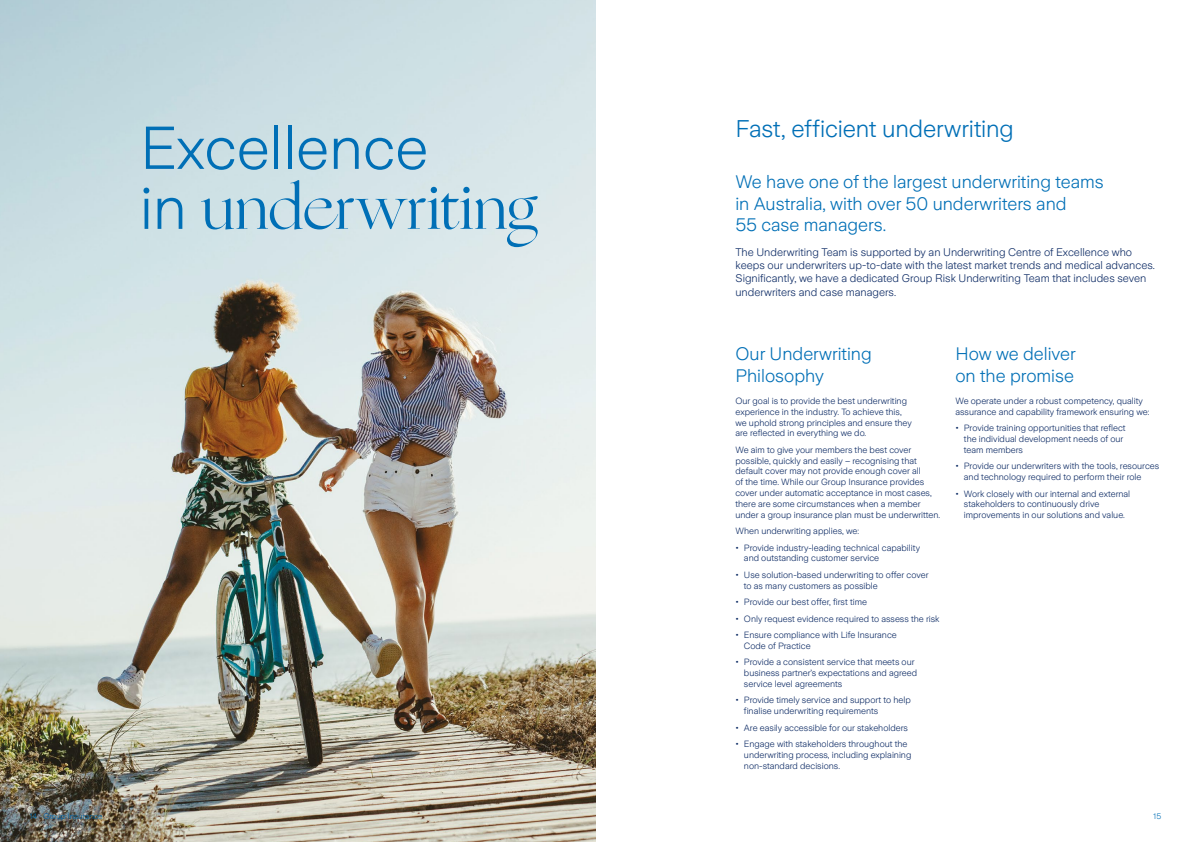
<style>
.page{position:relative;width:1191px;height:842px;background:#fff}
.page>*{position:absolute;margin:0;border:0;box-sizing:border-box;transform-origin:0 0}
.t1{font:60px "Ogg";letter-spacing:.005em;color:#006fb6}
.t2{font:300 60px "Zurich Sans";color:#006fb6}
.t3{font:300 24px "Zurich Sans";letter-spacing:-.01em;color:#006fb6}
.t4{font:300 18px/21.6px "Zurich Sans";color:#006fb6}
.t5{font:300 11px/13.2px "Zurich Sans";color:#0c2a64}
.t6{font:300 9px/10.8px "Zurich Sans";color:#0c2a64}
.t7{font:300 8px "Zurich Sans";color:#006fb6}
.s1{font-family:"Zurich Sans";font-weight:300}
.s2{font-weight:400}
</style>
<div class="page">
<img style="left:0;top:0;width:595px;height:842px">
<h1 class="t2" style="left:140px;top:115px;width:290px">Excellence</h1>
<h1 class="t1" style="left:140px;top:169px;width:399px"><span class="s1">in</span> underwriting</h1>
<h2 class="t3" style="left:735px;top:115px;width:280px">Fast, efficient underwriting</h2>
<h3 class="t4" style="left:735px;top:171px;width:370px">We have one of the largest underwriting teams in Australia, with over 50 underwriters and<br>55 case managers.</h3>
<p class="t5" style="left:735px;top:246px;width:421px">The Underwriting Team is supported by an Underwriting Centre of Excellence who keeps our underwriters up-to-date with the latest market trends and medical advances.<br>Significantly, we have a dedicated Group Risk Underwriting Team that includes seven underwriters and case managers.</p>
<h3 class="t4" style="left:735px;top:343px;width:138px">Our Underwriting<br>Philosophy</h3>
<p class="t6" style="left:735px;top:395px;width:178px">Our goal is to provide the best underwriting experience in the industry. To achieve this, we uphold strong principles and ensure they are reflected in everything we do.</p>
<p class="t6" style="left:735px;top:444px;width:206px">We aim to give your members the best cover possible, quickly and easily – recognising that default cover may not provide enough cover all<br>of the time. While our Group Insurance provides cover under automatic acceptance in most cases, there are some circumstances when a member under a group insurance plan must be underwritten.</p>
<p class="t6" style="left:735px;top:526px;width:125px">When underwriting applies, we:</p>
<p class="t6" style="left:744px;top:542px;width:178px;text-indent:-9px"><span class="s2">•</span> Provide industry-leading technical capability and outstanding customer service</p>
<p class="t6" style="left:744px;top:569px;width:186px;text-indent:-9px"><span class="s2">•</span> Use solution-based underwriting to offer cover to as many customers as possible</p>
<p class="t6" style="left:735px;top:597px;width:133px"><span class="s2">•</span> Provide our best offer, first time</p>
<p class="t6" style="left:735px;top:613px;width:206px"><span class="s2">•</span> Only request evidence required to assess the risk</p>
<p class="t6" style="left:744px;top:630px;width:154px;text-indent:-9px"><span class="s2">•</span> Ensure compliance with Life Insurance<br>Code of Practice</p>
<p class="t6" style="left:744px;top:657px;width:175px;text-indent:-9px"><span class="s2">•</span> Provide a consistent service that meets our business partner’s expectations and agreed service level agreements</p>
<p class="t6" style="left:744px;top:695px;width:168px;text-indent:-9px"><span class="s2">•</span> Provide timely service and support to help finalise underwriting requirements</p>
<p class="t6" style="left:735px;top:722px;width:174px"><span class="s2">•</span> Are easily accessible for our stakeholders</p>
<p class="t6" style="left:744px;top:739px;width:169px;text-indent:-9px"><span class="s2">•</span> Engage with stakeholders throughout the underwriting process, including explaining non-standard decisions.</p>
<h3 class="t4" style="left:955px;top:343px;width:122px">How we deliver on the promise</h3>
<p class="t6" style="left:955px;top:395px;width:196px">We operate under a robust competency, quality assurance and capability framework ensuring we:</p>
<p class="t6" style="left:964px;top:423px;width:163px;text-indent:-9px"><span class="s2">•</span> Provide training opportunities that reflect the individual development needs of our team members</p>
<p class="t6" style="left:964px;top:461px;width:197px;text-indent:-9px"><span class="s2">•</span> Provide our underwriters with the tools, resources and technology required to perform their role</p>
<p class="t6" style="left:964px;top:488px;width:168px;text-indent:-9px"><span class="s2">•</span> Work closely with our internal and external stakeholders to continuously drive improvements in our solutions and value.</p>
<p class="t7" style="left:30px;top:812px;width:74px">14 Group Insurance</p>
<p class="t7" style="left:1153px;top:812px;width:9px">15</p>
</div>
